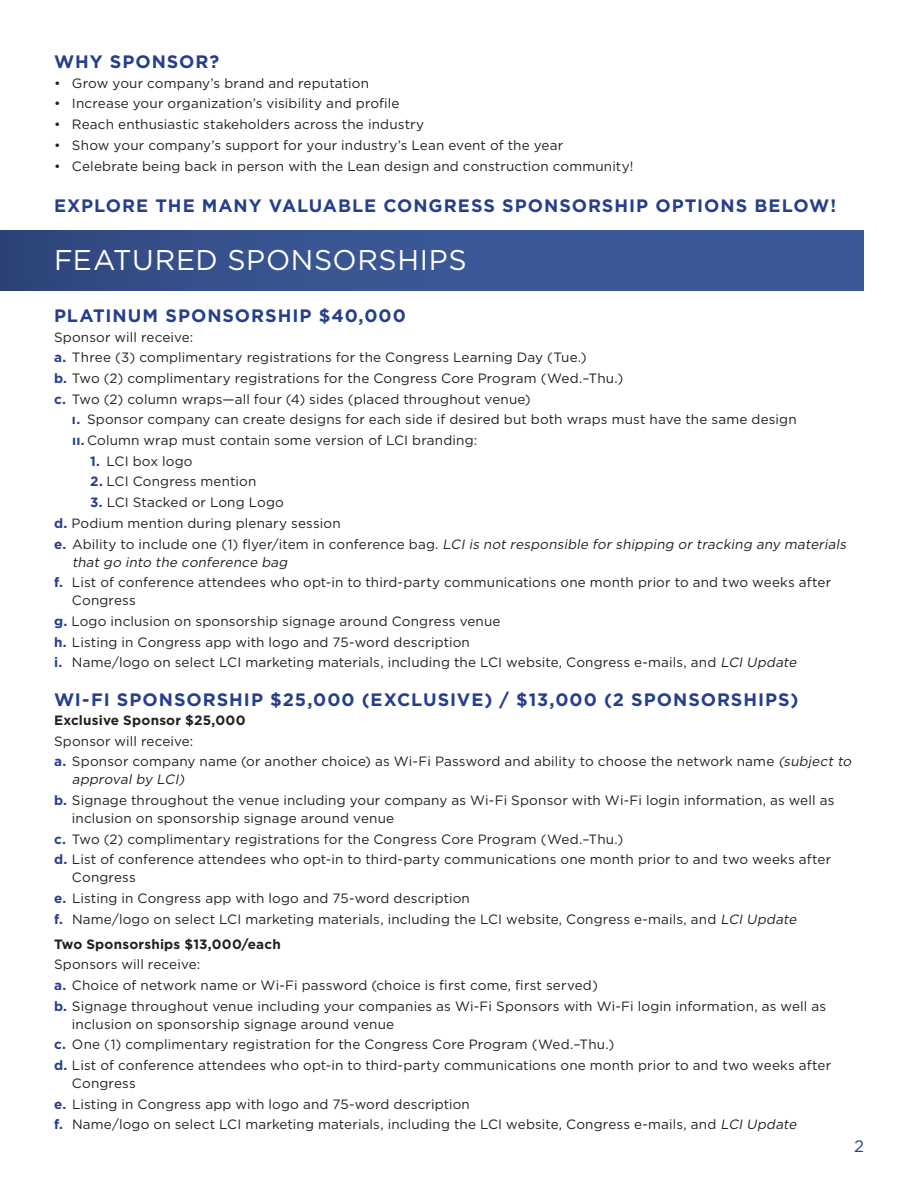
<style>
.page{position:relative;width:918px;height:1188px;background:#fff}
.page>*{position:absolute;margin:0;border:0;box-sizing:border-box;transform-origin:0 0}
.t1{font:28.5px "Gotham";letter-spacing:.025em;color:#fff}
.t2{font:700 18px "Gotham";letter-spacing:.055em;color:#253f8e}
.t3{font:16.5px "Gotham";color:#253f8e}
.t4{font:13.5px/20.7px "Gotham";letter-spacing:.01em;color:#231f20}
.t5{font:700 13.5px "Gotham";letter-spacing:.015em;color:#231f20}
.s1{font-weight:700;color:#253f8e}
.s2{font-style:italic}
</style>
<div class="page">
<div style="left:0;top:231px;width:864px;height:60px;background:linear-gradient(to right,#324b83,#3e5e9e)"></div>
<h2 class="t2" style="left:54px;top:50px;width:167px">WHY SPONSOR?</h2>
<p class="t4" style="left:54px;top:72px;width:317px">• Grow your company’s brand and reputation</p>
<p class="t4" style="left:54px;top:93px;width:347px">• Increase your organization’s visibility and profile</p>
<p class="t4" style="left:54px;top:114px;width:372px">• Reach enthusiastic stakeholders across the industry</p>
<p class="t4" style="left:54px;top:134px;width:511px">• Show your company’s support for your industry’s Lean event of the year</p>
<p class="t4" style="left:54px;top:155px;width:581px">• Celebrate being back in person with the Lean design and construction community!</p>
<h2 class="t2" style="left:54px;top:194px;width:784px">EXPLORE THE MANY VALUABLE CONGRESS SPONSORSHIP OPTIONS BELOW!</h2>
<h1 class="t1" style="left:54px;top:242px;width:414px">FEATURED SPONSORSHIPS</h1>
<h2 class="t2" style="left:54px;top:304px;width:353px">PLATINUM SPONSORSHIP $40,000</h2>
<p class="t4" style="left:54px;top:326px;width:571px">Sponsor will receive:<br><span class="s1">a.</span> Three (3) complimentary registrations for the Congress Learning Day (Tue.)<br><span class="s1">b.</span> Two (2) complimentary registrations for the Congress Core Program (Wed.–Thu.) <span class="s1">c.</span> Two (2) column wraps—all four (4) sides (placed throughout venue)</p>
<p class="t4" style="left:72px;top:409px;width:726px"><span class="s1">ı.</span> Sponsor company can create designs for each side if desired but both wraps must have the same design <span class="s1">ıı.</span> Column wrap must contain some version of LCI branding:</p>
<p class="t4" style="left:90px;top:450px;width:104px"><span class="s1">1.</span> LCI box logo</p>
<p class="t4" style="left:90px;top:471px;width:168px"><span class="s1">2.</span> LCI Congress mention</p>
<p class="t4" style="left:54px;top:492px;width:797px;text-indent:36px"><span class="s1">3.</span> LCI Stacked or Long Logo<br><span class="s1">d.</span> Podium mention during plenary session<br><span class="s1">e .</span> A b i l i t y to i n c l u d e o n e ( 1 ) fl ye r/ i te m i n c o n fe re n c e b a g . <span class="s2">LCI is not responsible for shipping or tracking any materials</span></p>
<p class="t4" style="left:54px;top:551px;width:779px;text-indent:18px"><span class="s2">that go into the conference bag<br></span><span class="s1">f.</span> List of conference attendees who opt-in to third-party communications one month prior to and two weeks after</p>
<p class="t4" style="left:54px;top:590px;width:747px;text-indent:18px">Congress<br><span class="s1">g.</span> Logo inclusion on sponsorship signage around Congress venue<br><span class="s1">h.</span> Listing in Congress app with logo and 75-word description<br><span class="s1">i.</span> Name/logo on select LCI marketing materials, including the LCI website, Congress e-mails, and <span class="s2">LCI Update</span></p>
<h2 class="t2" style="left:54px;top:687px;width:746px">WI-FI SPONSORSHIP $25,000 (EXCLUSIVE) / $13,000 (2 SPONSORSHIPS)</h2>
<p class="t5" style="left:54px;top:711px;width:193px">Exclusive Sponsor $25,000</p>
<p class="t4" style="left:54px;top:730px;width:802px">Sponsor will receive:<br><span class="s1">a.</span> Sponsor company name (or another choice) as Wi-Fi Password and ability to choose the network name <span class="s2">(subject to</span></p>
<p class="t4" style="left:54px;top:769px;width:782px;text-indent:18px"><span class="s2">approval by LCI)<br></span><span class="s1">b.</span> Signage throughout the venue including your company as Wi-Fi Sponsor with Wi-Fi login information, as well as</p>
<p class="t4" style="left:54px;top:808px;width:779px;text-indent:18px">inclusion on sponsorship signage around venue<br><span class="s1">c.</span> Two (2) complimentary registrations for the Congress Core Program (Wed.–Thu.)<br><span class="s1">d.</span> List of conference attendees who opt-in to third-party communications one month prior to and two weeks after</p>
<p class="t4" style="left:54px;top:867px;width:747px;text-indent:18px">Congress<br><span class="s1">e.</span> Listing in Congress app with logo and 75-word description<br><span class="s1">f.</span> Name/logo on select LCI marketing materials, including the LCI website, Congress e-mails, and <span class="s2">LCI Update</span></p>
<p class="t5" style="left:54px;top:935px;width:228px">Two Sponsorships $13,000/each</p>
<p class="t4" style="left:54px;top:954px;width:774px">Sponsors will receive:<br><span class="s1">a.</span> Choice of network name or Wi-Fi password (choice is first come, first served)<br><span class="s1">b.</span> Signage throughout venue including your companies as Wi-Fi Sponsors with Wi-Fi login information, as well as</p>
<p class="t4" style="left:54px;top:1013px;width:779px;text-indent:18px">inclusion on sponsorship signage around venue<br><span class="s1">c.</span> One (1) complimentary registration for the Congress Core Program (Wed.–Thu.)<br><span class="s1">d.</span> List of conference attendees who opt-in to third-party communications one month prior to and two weeks after</p>
<p class="t4" style="left:54px;top:1073px;width:747px;text-indent:18px">Congress<br><span class="s1">e.</span> Listing in Congress app with logo and 75-word description<br><span class="s1">f.</span> Name/logo on select LCI marketing materials, including the LCI website, Congress e-mails, and <span class="s2">LCI Update</span></p>
<p class="t3" style="left:854px;top:1135px;width:11px">2</p>
</div>
